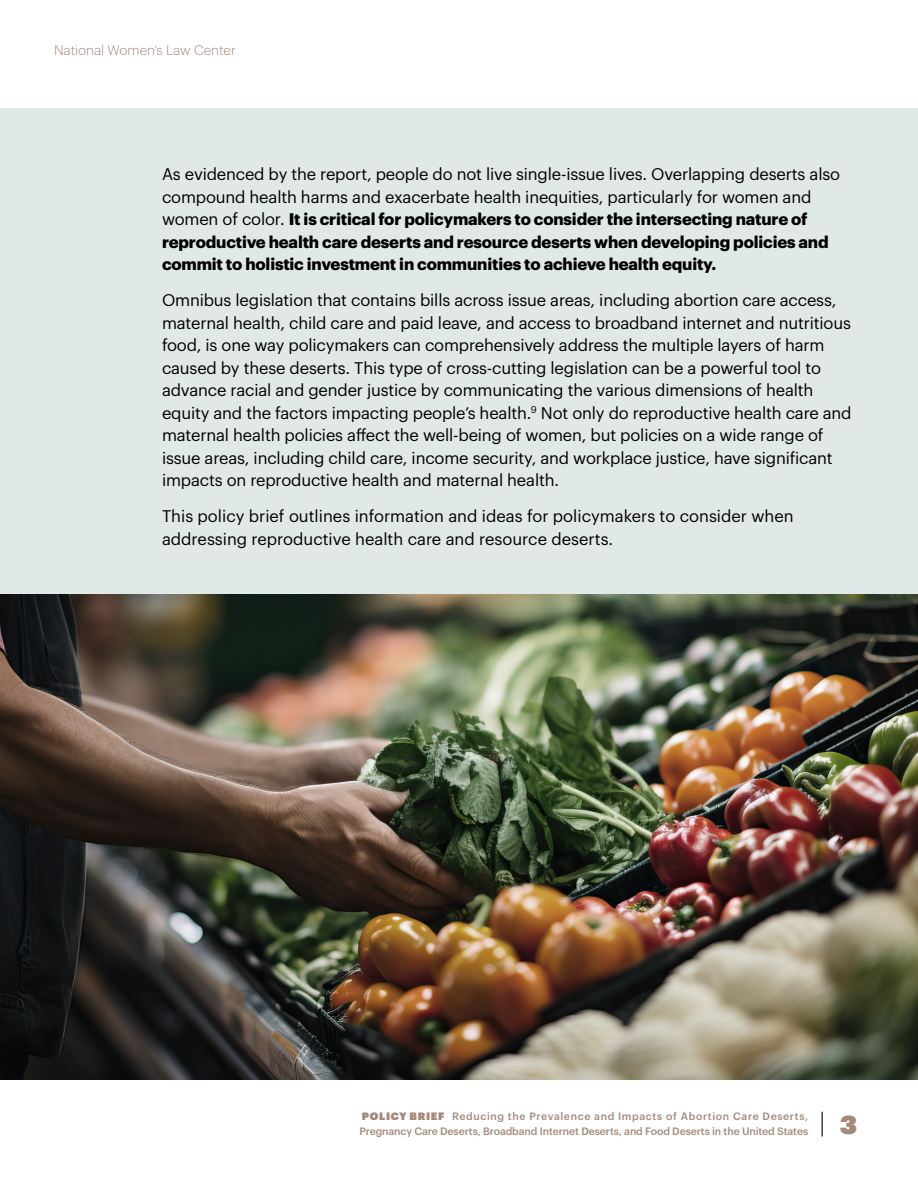
<style>
.page{position:relative;width:918px;height:1188px;background:#fff}
.page>*{position:absolute;margin:0;border:0;box-sizing:border-box;transform-origin:0 0}
.t1{font:25.5px "Graphik Super";color:#a48879}
.t2{font:16.5px/22.5px "Graphik";letter-spacing:-.01em;color:#000}
.t3{font:700 16.5px/22.5px "Graphik";letter-spacing:-.01em;color:#000}
.t4{font:300 13.5px "Graphik";color:#a48879}
.t5{font:500 10.5px/15px "Graphik";letter-spacing:-.005em;color:#a48879}
.s1{font-weight:400}
.s2{font-family:"Graphik Super";font-weight:400}
</style>
<div class="page">
<svg style="left:822px;top:1112px;width:1px;height:24px"></svg>
<div style="left:0;top:108px;width:918px;height:972px;background:#e1e8e8"></div>
<img style="left:0;top:594px;width:918px;height:486px">
<p class="t4" style="left:54px;top:41px;width:183px">National Women’s Law Center</p>
<p class="t3" style="left:162px;top:161px;width:680px"><span class="s1">As evidenced by the report, people do not live single-issue lives. Overlapping deserts also compound health harms and exacerbate health inequities, particularly for women and women of color.</span> It is critical for policymakers to consider the intersecting nature of reproductive health care deserts and resource deserts when developing policies and commit to holistic investment in communities to achieve health equity.</p>
<p class="t2" style="left:162px;top:287px;width:691px">Omnibus legislation that contains bills across issue areas, including abortion care access, maternal health, child care and paid leave, and access to broadband internet and nutritious food, is one way policymakers can comprehensively address the multiple layers of harm caused by these deserts. This type of cross-cutting legislation can be a powerful tool to advance racial and gender justice by communicating the various dimensions of health equity and the factors impacting people’s health.<sup>9</sup> Not only do reproductive health care and maternal health policies affect the well-being of women, but policies on a wide range of issue areas, including child care, income security, and workplace justice, have significant impacts on reproductive health and maternal health.</p>
<p class="t2" style="left:162px;top:503px;width:633px">This policy brief outlines information and ideas for policymakers to consider when addressing reproductive health care and resource deserts.</p>
<p class="t5" style="left:359px;top:1108px;width:450px"><span class="s2">POLICY BRIEF</span> Reducing the Prevalence and Impacts of Abortion Care Deserts,<br>Pregnancy Care Deserts, Broadband Internet Deserts, and Food Deserts in the United States</p>
<h1 class="t1" style="left:840px;top:1104px;width:19px">3</h1>
</div>
